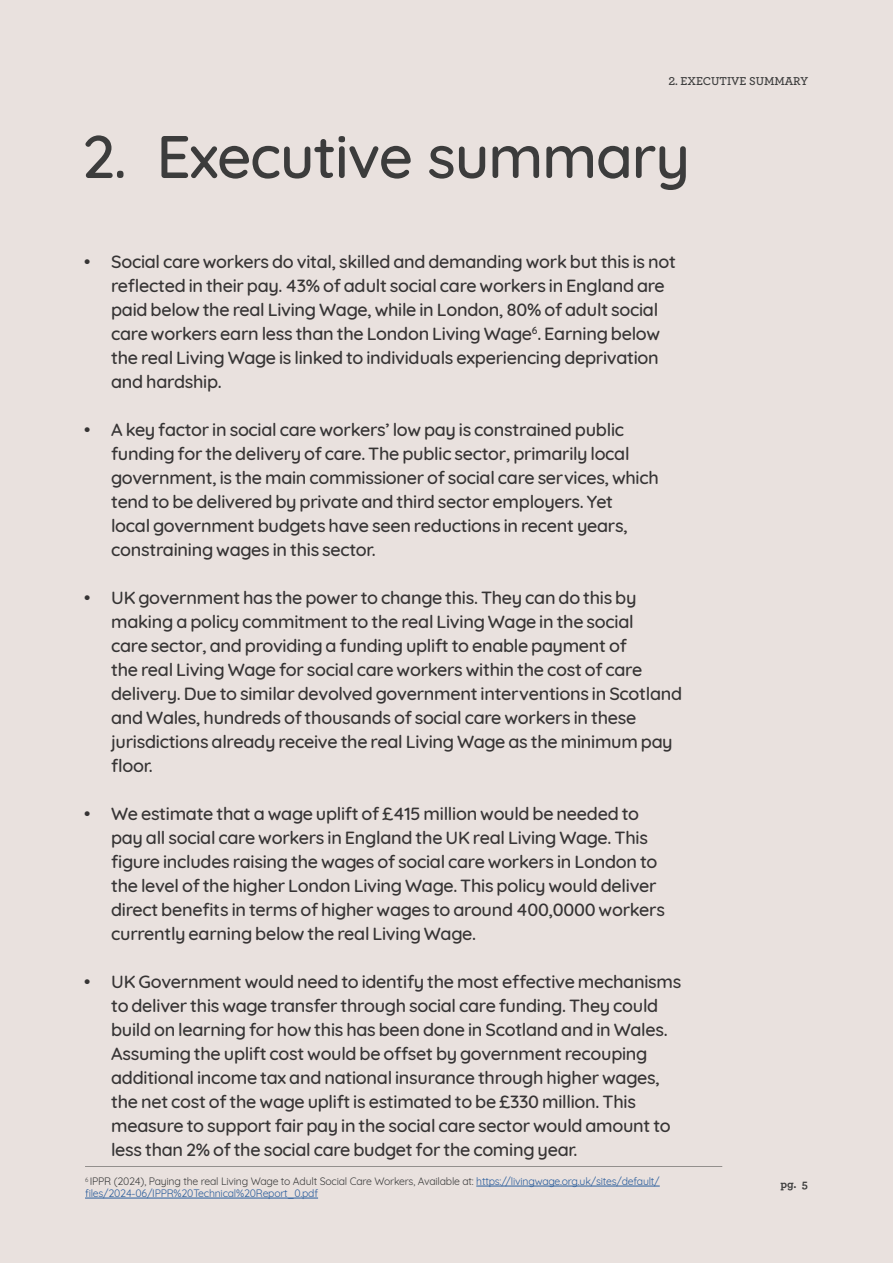
<style>
.page{position:relative;width:893px;height:1263px;background:#e9e1de}
.page>*{position:absolute;margin:0;border:0;box-sizing:border-box;transform-origin:0 0}
.t1{font:500 60px "Quicksand";letter-spacing:-.02em;color:#3c3c3c}
.t2{font:500 18px/24px "Quicksand";letter-spacing:-.015em;color:#3c3c3c}
.t3{font:600 12px "Archer";letter-spacing:-.005em;color:#3c3c3c}
.t4{font:700 12px "Archer";color:#3c3c3c}
.t5{font:10.5px/12px "Quicksand";letter-spacing:-.02em;color:#275b9b}
.s1{color:#3c3c3c}
</style>
<div class="page">
<hr style="left:476px;top:1186px;width:184px;height:1px;background:#275b9b">
<hr style="left:85px;top:1198px;width:233px;height:1px;background:#275b9b">
<hr style="left:85px;top:1166px;width:637px;height:1px;background:#3c3c3c">
<p class="t3" style="left:668px;top:72px;width:141px">2. EXECUTIVE SUMMARY</p>
<h1 class="t1" style="left:82px;top:108px;width:610px">2. Executive summary</h1>
<p class="t2" style="left:111px;top:247px;width:566px;text-indent:-27px">• Social care workers do vital, skilled and demanding work but this is not reflected in their pay. 43% of adult social care workers in England are paid below the real Living Wage, while in London, 80% of adult social care workers earn less than the London Living Wage<sup>6</sup>. Earning below the real Living Wage is linked to individuals experiencing deprivation and hardship.</p>
<p class="t2" style="left:111px;top:415px;width:549px;text-indent:-27px">• A key factor in social care workers’ low pay is constrained public funding for the delivery of care. The public sector, primarily local government, is the main commissioner of social care services, which tend to be delivered by private and third sector employers. Yet<br>local government budgets have seen reductions in recent years, constraining wages in this sector.</p>
<p class="t2" style="left:111px;top:583px;width:572px;text-indent:-27px">• UK government has the power to change this. They can do this by making a policy commitment to the real Living Wage in the social<br>care sector, and providing a funding uplift to enable payment of<br>the real Living Wage for social care workers within the cost of care delivery. Due to similar devolved government interventions in Scotland and Wales, hundreds of thousands of social care workers in these jurisdictions already receive the real Living Wage as the minimum pay floor.</p>
<p class="t2" style="left:111px;top:799px;width:555px;text-indent:-27px">• We estimate that a wage uplift of £415 million would be needed to pay all social care workers in England the UK real Living Wage. This figure includes raising the wages of social care workers in London to the level of the higher London Living Wage. This policy would deliver direct benefits in terms of higher wages to around 400,0000 workers currently earning below the real Living Wage.</p>
<p class="t2" style="left:111px;top:967px;width:572px;text-indent:-27px">• UK Government would need to identify the most effective mechanisms to deliver this wage transfer through social care funding. They could build on learning for how this has been done in Scotland and in Wales.<br>Assuming the uplift cost would be offset by government recouping additional income tax and national insurance through higher wages, the net cost of the wage uplift is estimated to be £330 million. This measure to support fair pay in the social care sector would amount to less than 2% of the social care budget for the coming year.</p>
<p class="t5" style="left:85px;top:1174px;width:576px"><sup>6</sup> <span class="s1">IPPR (2024), Paying the real Living Wage to Adult Social Care Workers, Available at:</span> https://livingwage.org.uk/sites/default/ files/2024-06/IPPR%20Technical%20Report_0.pdf</p>
<p class="t4" style="left:780px;top:1174px;width:29px">pg. 5</p>
</div>
